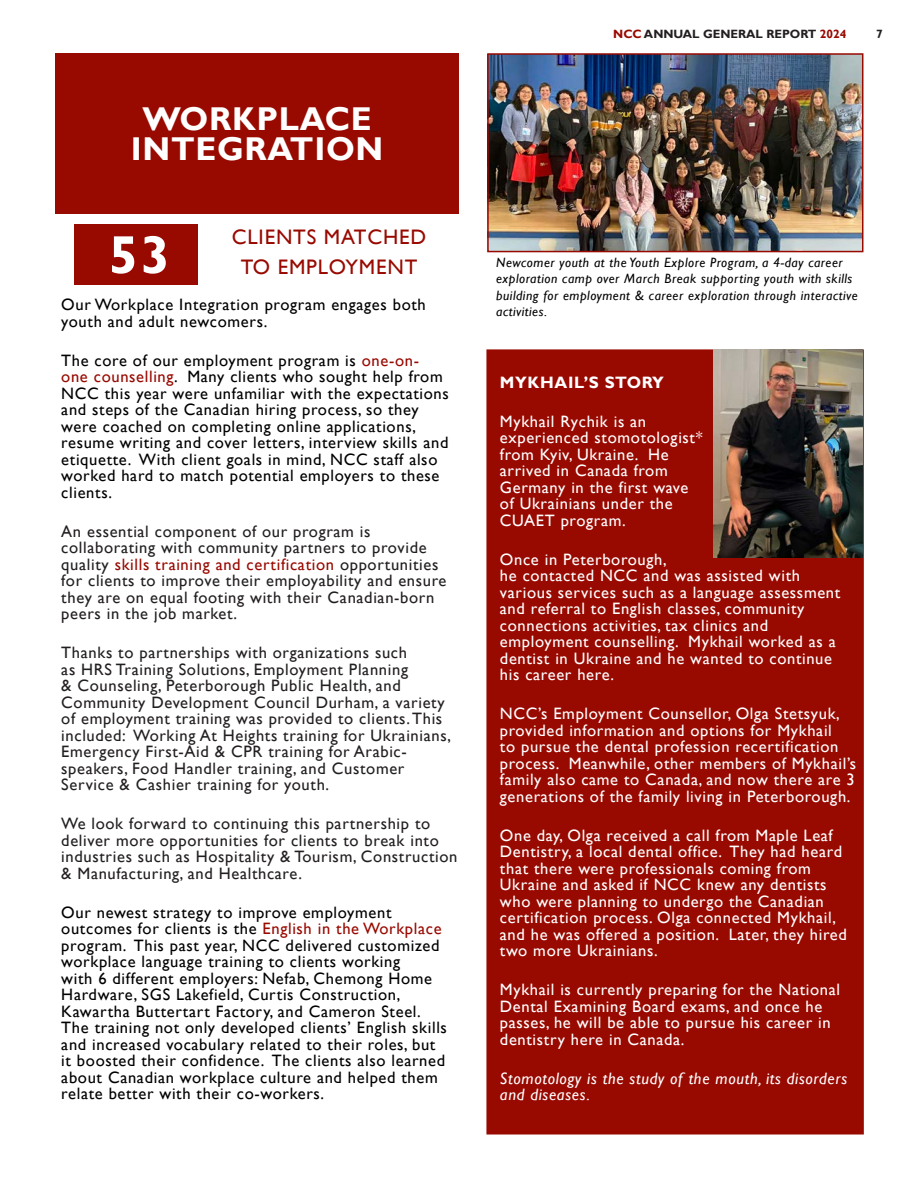
<style>
.page{position:relative;width:918px;height:1188px;background:#fff}
.page>*{position:absolute;margin:0;border:0;box-sizing:border-box;transform-origin:0 0}
.Body_Text_-_Titles{font:700 54px "Gill Sans";color:#fff}
.t1{font:700 33px/30px "Gill Sans";letter-spacing:.02em;color:#fff;text-align:center}
.Body_Text_-_Titles-2{font:21px "Gill Sans";letter-spacing:.04em;color:#980900}
.Body_Text{font:16.5px/16.5px "Gill Sans";letter-spacing:.04em;color:#fff}
.Body_Text-2{font:16.5px/16.5px "Gill Sans";letter-spacing:.04em;color:#000}
.Body_Text-3{font:16.5px/16.5px "Gill Sans";letter-spacing:.04em;color:#231f20}
.Body_Text-4{font:italic 16.5px/16.5px "Gill Sans";letter-spacing:.04em;color:#fff}
.Body_Text-5{font:700 16.5px "Gill Sans";letter-spacing:.04em;color:#fff}
.Body_Text-6{font:italic 13.5px/16.5px "Gill Sans";letter-spacing:.04em;color:#000}
.Page_Header{font:700 12px "Gill Sans";color:#231f20}
.s1{color:#980900}
</style>
<div class="page">
<img style="left:490px;top:56px;width:370px;height:193px">
<div style="left:487px;top:53px;width:376px;height:199px;border:2px solid #980900"></div>
<div style="left:55px;top:53px;width:404px;height:161px;background:#980900"></div>
<div style="left:487px;top:350px;width:376px;height:784px;background:#980900"></div>
<div style="left:486px;top:349px;width:378px;height:786px;border:2px solid #980900"></div>
<img style="left:713px;top:349px;width:150px;height:209px">
<div style="left:74px;top:224px;width:124px;height:61px;background:#980900"></div>
<p class="t1" style="left:131px;top:104px;width:254px">WORKPLACE<br>INTEGRATION</p>
<p class="Body_Text_-_Titles" style="left:109px;top:223px;width:63px">53</p>
<p class="Body_Text_-_Titles-2" style="left:232px;top:225px;width:196px">CLIENTS MATCHED</p>
<p class="Body_Text_-_Titles-2" style="left:241px;top:255px;width:178px">TO EMPLOYMENT</p>
<p class="Body_Text-2" style="left:61px;top:297px;width:366px">Our Workplace Integration program engages both youth and adult newcomers.</p>
<p class="Body_Text-2" style="left:61px;top:352px;width:389px">The core of our employment program is <span class="s1">one-on&shy;one counselling</span>. Many clients who sought help from NCC this year were unfamiliar with the expectations and steps of the Canadian hiring process, so they were coached on completing online applications, resume writing and cover letters, interview skills and etiquette. With client goals in mind, NCC staff also worked hard to match potential employers to these clients.</p>
<p class="Body_Text-3" style="left:61px;top:523px;width:387px">An essential component of our program is collaborating with community partners to provide quality <span class="s1">skills training and certification</span> opportunities for clients to improve their employability and ensure they are on equal footing with their Canadian-born peers in the job market.</p>
<p class="Body_Text-3" style="left:61px;top:645px;width:391px">Thanks to partnerships with organizations such<br>as HRS Training Solutions, Employment Planning<br>&amp; Counseling, Peterborough Public Health, and Community Development Council Durham, a variety of employment training was provided to clients. This included: Working At Heights training for Ukrainians, Emergency First-Aid &amp; CPR training for Arabic&shy;speakers, Food Handler training, and Customer Service &amp; Cashier training for youth.</p>
<p class="Body_Text-3" style="left:61px;top:816px;width:398px">We look forward to continuing this partnership to deliver more opportunities for clients to break into industries such as Hospitality &amp; Tourism, Construction &amp; Manufacturing, and Healthcare.</p>
<p class="Body_Text-2" style="left:61px;top:904px;width:387px">Our newest strategy to improve employment outcomes for clients is the <span class="s1">English in the Workplace </span>program. This past year, NCC delivered customized workplace language training to clients working<br>with 6 different employers: Nefab, Chemong Home Hardware, SGS Lakefield, Curtis Construction, Kawartha Buttertart Factory, and Cameron Steel.<br>The training not only developed clients’ English skills and increased vocabulary related to their roles, but it boosted their confidence. The clients also learned about Canadian workplace culture and helped them relate better with their co-workers.</p>
<p class="Page_Header" style="left:613px;top:27px;width:235px"><span class="s1">NCC</span> ANNUAL GENERAL REPORT <span class="s1">2024</span></p>
<p class="Page_Header" style="left:876px;top:27px;width:8px">7</p>
<p class="Body_Text-6" style="left:496px;top:254px;width:363px">Newcomer youth at the Youth Explore Program, a 4-day career exploration camp over March Break supporting youth with skills building for employment &amp; career exploration through interactive activities.</p>
<p class="Body_Text-5" style="left:500px;top:372px;width:165px">MYKHAIL’S STORY</p>
<p class="Body_Text" style="left:500px;top:413px;width:204px">Mykhail Rychik is an experienced stomotologist* from Kyiv, Ukraine. He arrived in Canada from<br>Germany in the first wave of Ukrainians under the<br>CUAET program.</p>
<p class="Body_Text" style="left:500px;top:551px;width:342px">Once in Peterborough,<br>he contacted NCC and was assisted with various services such as a language assessment and referral to English classes, community connections activities, tax clinics and employment counselling. Mykhail worked as a dentist in Ukraine and he wanted to continue his career here.</p>
<p class="Body_Text" style="left:500px;top:706px;width:358px">NCC’s Employment Counsellor, Olga Stetsyuk, provided information and options for Mykhail<br>to pursue the dental profession recertification process. Meanwhile, other members of Mykhail’s family also came to Canada, and now there are 3 generations of the family living in Peterborough.</p>
<p class="Body_Text" style="left:500px;top:827px;width:348px">One day, Olga received a call from Maple Leaf Dentistry, a local dental office. They had heard that there were professionals coming from Ukraine and asked if NCC knew any dentists who were planning to undergo the Canadian certification process. Olga connected Mykhail, and he was offered a position. Later, they hired two more Ukrainians.</p>
<p class="Body_Text" style="left:500px;top:982px;width:342px">Mykhail is currently preparing for the National Dental Examining Board exams, and once he passes, he will be able to pursue his career in dentistry here in Canada.</p>
<p class="Body_Text-4" style="left:500px;top:1070px;width:349px">Stomotology is the study of the mouth, its disorders and diseases.</p>
</div>
